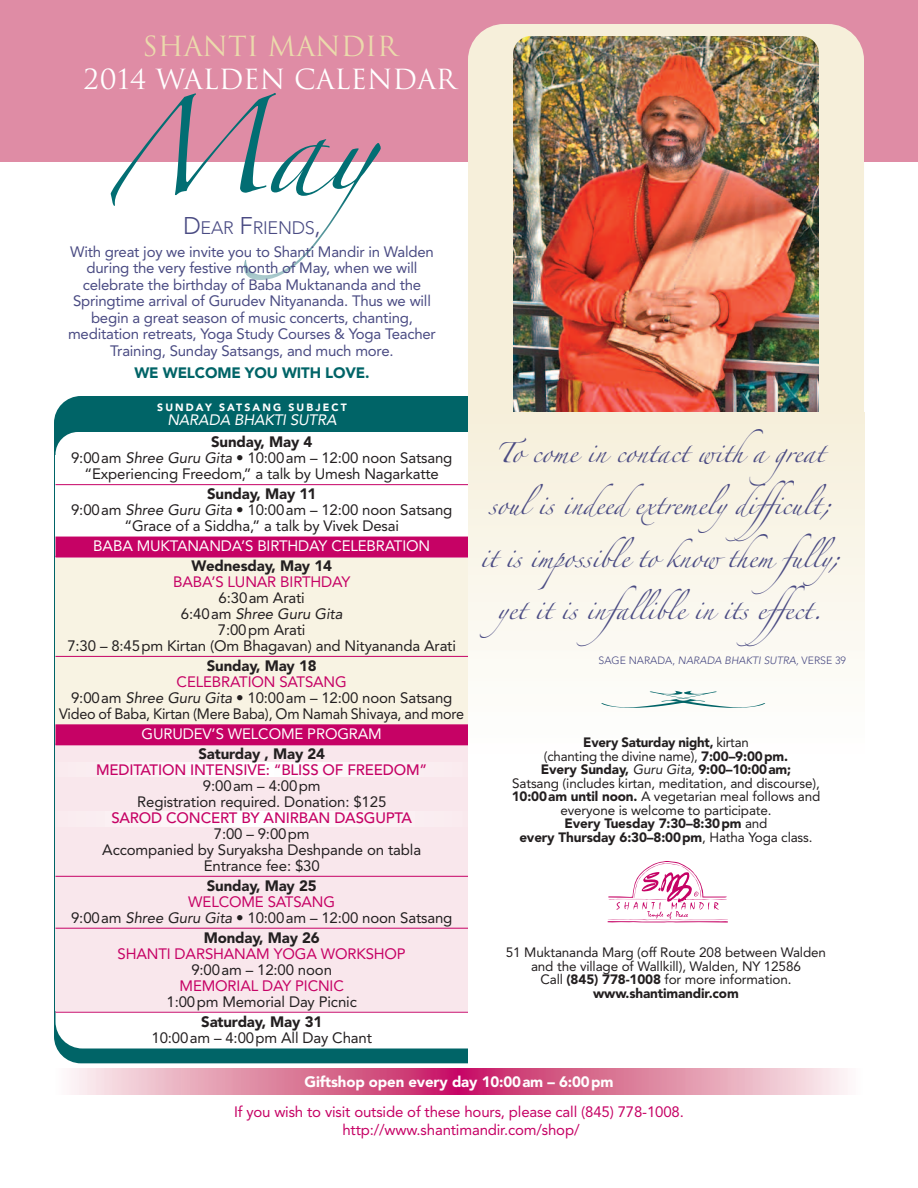
<style>
.page{position:relative;width:918px;height:1188px;background:#fff}
.page>*{position:absolute;margin:0;border:0;box-sizing:border-box;transform-origin:0 0}
.t1{font:84px "Zapfino";color:#026e73}
.t2{font:27px "Trajan";color:#fff}
.t3{font:27px "Trajan";color:#ebdaac}
.t4{font:18px "Zapfino";color:#4a4b83}
.t5{font:300 18px "Avenir";letter-spacing:-.015em;color:#4a4b83}
.t6{font:18px "Zapfino";color:#006467;scale:4 1}
.t7{font:15px/16px "Avenir";letter-spacing:-.01em;color:#231f20;text-align:center}
.t8{font:15px/16.5px "Avenir";letter-spacing:-.015em;color:#4a4b83;text-align:center}
.t9{font:15px/17.2px "Avenir";letter-spacing:-.01em;color:#c60265;text-align:center}
.t10{font:900 15px "Avenir";letter-spacing:-.01em;color:#231f20}
.t11{font:500 15px "Avenir";letter-spacing:-.01em;color:#c60265}
.t12{font:15px "Avenir";letter-spacing:-.01em;color:#fff}
.t13{font:900 15px "Avenir";letter-spacing:-.01em;color:#fff}
.t14{font:900 15px "Avenir";letter-spacing:-.01em;color:#006467}
.t15{font:italic 15px "Avenir";letter-spacing:-.01em;color:#fff}
.t16{font:13.5px/13.5px "Avenir";letter-spacing:-.01em;color:#231f20;text-align:center}
.t17{font:300 10.5px "Avenir";color:#4a4b83}
.t18{font:900 10.5px "Avenir";letter-spacing:.2em;color:#fff}
.s1{font-size:24px}
.s2{font-weight:900}
.s3{font-style:italic}
.s4{color:#c60265}
</style>
<div class="page">
<div style="left:54px;top:396px;width:802px;height:667px;background:#006467;border-radius:27px"></div>
<div style="left:56px;top:432px;width:463px;height:482px;background:#fff;border-radius:22px"></div>
<div style="left:56px;top:617px;width:463px;height:431px;background:#fff;border-radius:27px"></div>
<div style="left:56px;top:558px;width:420px;height:181px;background:#f8f3e3"></div>
<div style="left:56px;top:740px;width:420px;height:271px;background:#f9e7ec"></div>
<div style="left:468px;top:747px;width:446px;height:319px;background:#fff"></div>
<div style="left:0;top:0;width:918px;height:162px;background:#df8ca5"></div>
<div style="left:468px;top:24px;width:396px;height:459px;background:#f6efda;border-radius:36px"></div>
<img style="left:513px;top:36px;width:306px;height:409px;border-radius:18px">
<div style="left:468px;top:412px;width:396px;height:343px;background:linear-gradient(to bottom,#f6efda,#fefefe)"></div>
<svg style="left:608px;top:861px;width:120px;height:62px"></svg>
<img style="left:70px;top:1069px;width:778px;height:26px">
<img style="left:244px;top:195px;width:106px;height:85px">
<svg style="left:55px;top:762px;width:1px;height:15px"></svg>
<div style="left:123px;top:762px;width:274px;height:15px;background:#fdf8fa"></div>
<svg style="left:55px;top:812px;width:1px;height:14px"></svg>
<div style="left:123px;top:812px;width:274px;height:14px;background:#fdf8fa"></div>
<hr style="left:56px;top:484px;width:412px;height:1px;background:#c60265">
<div style="left:56px;top:537px;width:412px;height:21px;background:#c60265"></div>
<hr style="left:56px;top:656px;width:412px;height:1px;background:#c60265">
<div style="left:56px;top:724px;width:412px;height:21px;background:#c60265"></div>
<hr style="left:56px;top:876px;width:412px;height:1px;background:#c60265">
<hr style="left:56px;top:928px;width:412px;height:1px;background:#c60265">
<hr style="left:56px;top:1012px;width:412px;height:1px;background:#c60265">
<div style="left:601px;top:691px;width:105px;height:17px;background:#fdfcf8"></div>
<h2 class="t3" style="left:142px;top:31px;width:257px">SHANTI MANDIR</h2>
<h2 class="t2" style="left:84px;top:64px;width:374px">2014 WALDEN CALENDAR</h2>
<h1 class="t1" style="left:108px;top:113px;width:356px">May</h1>
<p class="t5" style="left:183px;top:217px;width:139px"><span class="s1">D</span>EAR <span class="s1">F</span>RIENDS<span class="s1">,</span></p>
<p class="t8" style="left:68px;top:243px;width:369px">With great joy we invite you to Shanti Mandir in Walden during the very festive month of May, when we will celebrate the birthday of Baba Muktananda and the Springtime arrival of Gurudev Nityananda. Thus we will begin a great season of music concerts, chanting, meditation retreats, Yoga Study Courses &amp; Yoga Teacher Training, Sunday Satsangs, and much more.</p>
<p class="t14" style="left:134px;top:360px;width:237px">WE WELCOME YOU WITH LOVE.</p>
<p class="t18" style="left:157px;top:398px;width:191px">SUNDAY SATSANG SUBJECT</p>
<p class="t15" style="left:167px;top:410px;width:171px">NARADA BHAKTI SUTRA</p>
<p class="t7" style="left:71px;top:433px;width:383px"><span class="s2">Sunday, May 4<br></span>9:00am <span class="s3">Shree Guru Gita</span> • 10:00am – 12:00 noon Satsang “Experiencing Freedom,” a talk by Umesh Nagarkatte</p>
<p class="t7" style="left:71px;top:485px;width:383px"><span class="s2">Sunday, May 11<br></span>9:00am <span class="s3">Shree Guru Gita</span> • 10:00am – 12:00 noon Satsang “Grace of a Siddha,” a talk by Vivek Desai</p>
<p class="t12" style="left:93px;top:534px;width:338px">BABA MUKTANANDA’S BIRTHDAY CELEBRATION</p>
<p class="t10" style="left:191px;top:553px;width:142px">Wednesday, May 14</p>
<p class="t9" style="left:173px;top:573px;width:179px">BABA’S LUNAR BIRTHDAY</p>
<p class="t7" style="left:67px;top:589px;width:390px">6:30am Arati<br>6:40am <span class="s3">Shree Guru Gita<br></span>7:00pm Arati<br>7:30 – 8:45pm Kirtan (Om Bhagavan) and Nityananda Arati</p>
<p class="t10" style="left:207px;top:653px;width:111px">Sunday, May 18</p>
<p class="t7" style="left:59px;top:673px;width:406px"><span class="s4">CELEBRATION SATSANG<br></span>9:00am <span class="s3">Shree Guru Gita</span> • 10:00am – 12:00 noon Satsang<br>Video of Baba, Kirtan (Mere Baba), Om Namah Shivaya, and more</p>
<p class="t12" style="left:142px;top:721px;width:242px">GURUDEV’S WELCOME PROGRAM</p>
<p class="t10" style="left:198px;top:740px;width:128px">Saturday , May 24</p>
<p class="t11" style="left:96px;top:763px;width:333px">MEDITATION INTENSIVE: “BLISS OF FREEDOM”</p>
<p class="t7" style="left:137px;top:777px;width:251px">9:00am – 4:00pm<br>Registration required. Donation: $125</p>
<p class="t11" style="left:111px;top:811px;width:302px">SAROD CONCERT BY ANIRBAN DASGUPTA</p>
<p class="t7" style="left:102px;top:825px;width:320px">7:00 – 9:00pm<br>Accompanied by Suryaksha Deshpande on tabla<br>Entrance fee: $30</p>
<p class="t10" style="left:207px;top:873px;width:111px">Sunday, May 25</p>
<p class="t7" style="left:71px;top:893px;width:383px"><span class="s4">WELCOME SATSANG<br></span>9:00am <span class="s3">Shree Guru Gita</span> • 10:00am – 12:00 noon Satsang</p>
<p class="t10" style="left:204px;top:925px;width:118px">Monday, May 26</p>
<p class="t9" style="left:118px;top:944px;width:290px">SHANTI DARSHANAM YOGA WORKSHOP</p>
<p class="t7" style="left:191px;top:961px;width:142px">9:00am – 12:00 noon</p>
<p class="t9" style="left:180px;top:976px;width:166px">MEMORIAL DAY PICNIC</p>
<p class="t7" style="left:167px;top:993px;width:192px">1:00pm Memorial Day Picnic</p>
<p class="t10" style="left:201px;top:1009px;width:123px">Saturday, May 31</p>
<p class="t7" style="left:152px;top:1029px;width:222px">10:00am – 4:00pm All Day Chant</p>
<p class="t4" style="left:496px;top:445px;width:330px">To come in contact witha great</p>
<p class="t4" style="left:489px;top:497px;width:344px">soulis indeedextremelydifficult;</p>
<p class="t4" style="left:480px;top:550px;width:371px">it is impossible to know them fully;</p>
<p class="t4" style="left:498px;top:602px;width:338px">yet it is infallible in its effect.</p>
<p class="t17" style="left:599px;top:654px;width:249px">SAGE NARADA, <span class="s3">NARADA BHAKTI SUTRA,</span> VERSE 39</p>
<p class="t6" style="left:664px;top:685px;width:28px">z</p>
<p class="t16" style="left:512px;top:735px;width:310px"><span class="s2">Every Saturday night,</span> kirtan<br>(chanting the divine name), <span class="s2">7:00–9:00pm.<br>Every Sunday,</span> <span class="s3">Guru Gita,</span> <span class="s2">9:00–10:00am;<br></span>Satsang (includes kirtan, meditation, and discourse), <span class="s2">10:00am until noon.</span> A vegetarian meal follows and everyone is welcome to participate.<br><span class="s2">Every Tuesday 7:30–8:30pm</span> and<br><span class="s2">every Thursday 6:30–8:00pm</span>, Hatha Yoga class.</p>
<p class="t16" style="left:506px;top:945px;width:322px">51 Muktananda Marg (off Route 208 between Walden and the village of Wallkill), Walden, NY 12586<br>Call <span class="s2">(845) 778-1008</span> for more information. <span class="s2">www.shantimandir.com</span></p>
<p class="t13" style="left:305px;top:1069px;width:310px">Giftshop open every day 10:00am – 6:00pm</p>
<p class="t9" style="left:234px;top:1105px;width:451px">If you wish to visit outside of these hours, please call (845) 778-1008. http://www.shantimandir.com/shop/</p>
</div>
